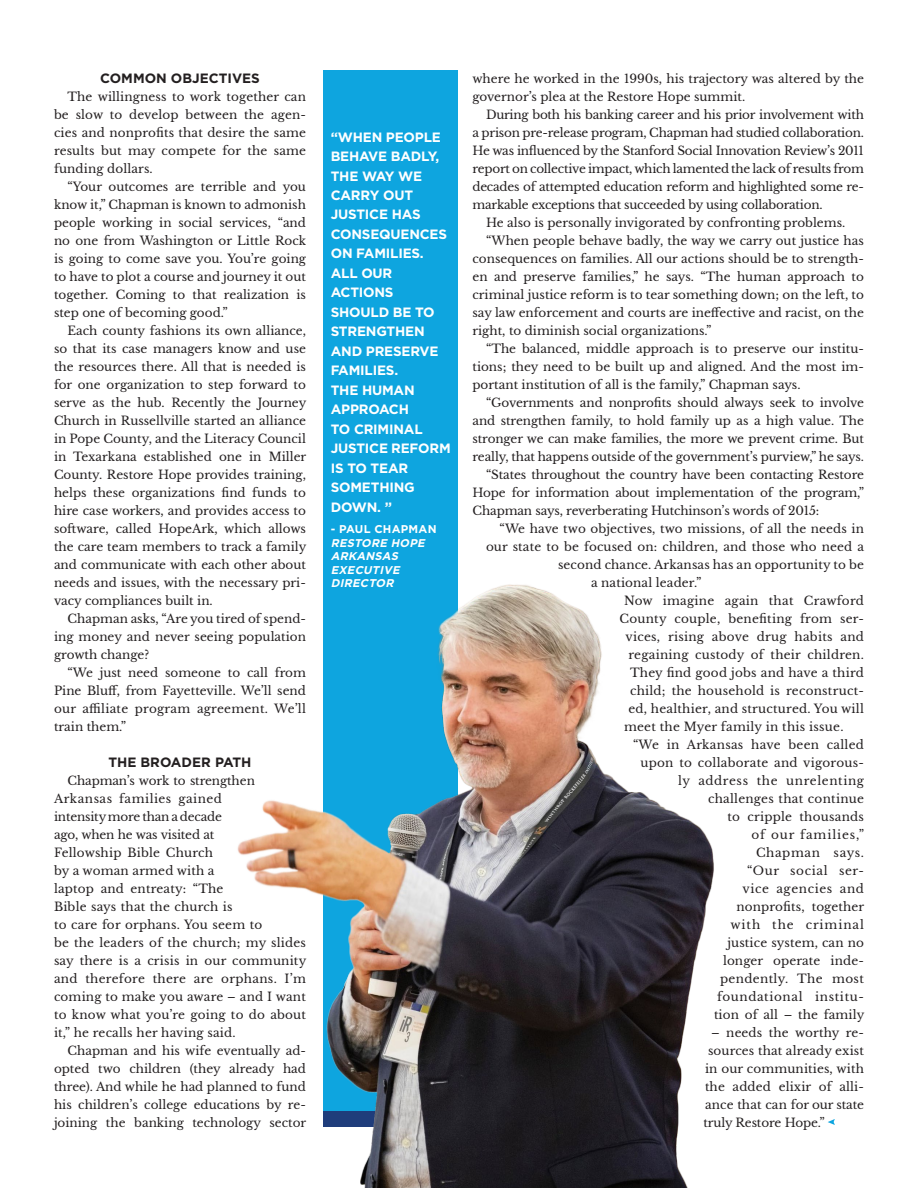
<style>
.page{position:relative;width:918px;height:1188px;background:#fff}
.page>*{position:absolute;margin:0;border:0;box-sizing:border-box;transform-origin:0 0}
.t1{font:700 13.5px/19.5px "Gotham";letter-spacing:-.015em;color:#fff}
.t2{font:700 13.5px "Gotham";color:#231f20}
.t3{font:12px/18px "Libre Baskerville";color:#231f20;text-align:justify}
.t4{font:12px "Libre Baskerville";letter-spacing:.02em;color:#231f20}
.t5{font:12px "Libre Baskerville";letter-spacing:-.02em;color:#231f20}
.t6{font:12px "Libre Baskerville";letter-spacing:.05em;color:#231f20}
.t7{font:12px "Libre Baskerville";letter-spacing:.075em;color:#231f20}
.t8{font:12px "Libre Baskerville";letter-spacing:.03em;color:#231f20}
.t9{font:italic 700 11.25px/13.5px "Gotham";color:#fff}
.t10{font:700 11.25px "Gotham";letter-spacing:.02em;color:#fff}
</style>
<div class="page">
<svg style="left:828px;top:1119px;width:7px;height:6px"></svg>
<div style="left:323px;top:70px;width:134px;height:1049px;background:#0ea5df"></div>
<img style="left:237px;top:576px;width:477px;height:612px">
<p class="t2" style="left:100px;top:70px;width:161px">COMMON OBJECTIVES</p>
<p class="t3" style="left:54px;top:87px;width:254px;text-indent:14px">The willingness to work together can be slow to develop between the agen&shy;cies and nonprofits that desire the same results but may compete for the same funding dollars.</p>
<p class="t3" style="left:54px;top:177px;width:254px;text-indent:14px">“Your outcomes are terrible and you know it,” Chapman is known to admonish people working in social services, “and no one from Washington or Little Rock is going to come save you. You’re going to have to plot a course and journey it out together. Coming to that realization is step one of becoming good.”</p>
<p class="t3" style="left:54px;top:321px;width:254px;text-indent:14px">Each county fashions its own alliance, so that its case managers know and use the resources there. All that is needed is for one organization to step forward to serve as the hub. Recently the Journey Church in Russellville started an alliance in Pope County, and the Literacy Council in Texarkana established one in Miller County. Restore Hope provides training, helps these organizations find funds to hire case workers, and provides access to software, called HopeArk, which allows the care team members to track a family and communicate with each other about needs and issues, with the necessary pri&shy;vacy compliances built in.</p>
<p class="t3" style="left:54px;top:609px;width:254px;text-indent:14px">Chapman asks, “Are you tired of spend&shy;ing money and never seeing population growth change?</p>
<p class="t3" style="left:54px;top:663px;width:254px;text-indent:14px">“We just need someone to call from Pine Bluff, from Fayetteville. We’ll send our affiliate program agreement. We’ll train them.”</p>
<p class="t2" style="left:108px;top:754px;width:145px">THE BROADER PATH</p>
<p class="t3" style="left:54px;top:771px;width:254px;text-align:left;text-indent:14px">Chapman’s work to strengthen<br>Arkansas families gained<br>intensity more than a decade<br>ago, when he was visited at<br>Fellowship Bible Church<br>by a woman armed with a<br>laptop and entreaty: “The<br>Bible says that the church is<br>to care for orphans. You seem to<br>be the leaders of the church; my slides say there is a crisis in our community and therefore there are orphans. I’m coming to make you aware – and I want to know what you’re going to do about it,” he recalls her having said.</p>
<p class="t3" style="left:54px;top:1041px;width:254px;text-indent:14px">Chapman and his wife eventually ad&shy;opted two children (they already had three). And while he had planned to fund his children’s college educations by re&shy;joining the banking technology sector</p>
<p class="t1" style="left:331px;top:127px;width:122px">“WHEN PEOPLE<br>BEHAVE BADLY,<br>THE WAY WE<br>CARRY OUT<br>JUSTICE HAS<br>CONSEQUENCES<br>ON FAMILIES.<br>ALL OUR<br>ACTIONS<br>SHOULD BE TO<br>STRENGTHEN<br>AND PRESERVE<br>FAMILIES.<br>THE HUMAN<br>APPROACH<br>TO CRIMINAL<br>JUSTICE REFORM<br>IS TO TEAR<br>SOMETHING<br>DOWN. ”</p>
<p class="t10" style="left:331px;top:523px;width:107px">- PAUL CHAPMAN</p>
<p class="t9" style="left:331px;top:536px;width:98px">RESTORE HOPE<br>ARKANSAS<br>EXECUTIVE<br>DIRECTOR</p>
<p class="t3" style="left:472px;top:69px;width:393px">where he worked in the 1990s, his trajectory was altered by the governor’s plea at the Restore Hope summit.</p>
<p class="t5" style="left:486px;top:107px;width:380px">During both his banking career and his prior involvement with</p>
<p class="t5" style="left:472px;top:125px;width:393px">a prison pre-release program, Chapman had studied collaboration.</p>
<p class="t5" style="left:472px;top:143px;width:393px">He was influenced by the Stanford Social Innovation Review’s 2011</p>
<p class="t5" style="left:472px;top:161px;width:393px">report on collective impact, which lamented the lack of results from</p>
<p class="t5" style="left:472px;top:179px;width:393px">decades of attempted education reform and highlighted some re-</p>
<p class="t5" style="left:472px;top:197px;width:352px">markable exceptions that succeeded by using collaboration.</p>
<p class="t3" style="left:486px;top:213px;width:361px">He also is personally invigorated by confronting problems.</p>
<p class="t3" style="left:486px;top:231px;width:380px">“When people behave badly, the way we carry out justice has</p>
<p class="t3" style="left:472px;top:249px;width:393px">consequences on families. All our actions should be to strength-</p>
<p class="t3" style="left:472px;top:267px;width:393px">en and preserve families,” he says. “The human approach to</p>
<p class="t3" style="left:472px;top:285px;width:393px">criminal justice reform is to tear something down; on the left, to</p>
<p class="t3" style="left:472px;top:303px;width:393px">say law enforcement and courts are ineffective and racist, on the</p>
<p class="t3" style="left:472px;top:321px;width:241px">right, to diminish social organizations.”</p>
<p class="t3" style="left:486px;top:339px;width:380px">“The balanced, middle approach is to preserve our institu-</p>
<p class="t3" style="left:472px;top:357px;width:393px">tions; they need to be built up and aligned. And the most im-</p>
<p class="t3" style="left:472px;top:375px;width:330px">portant institution of all is the family,” Chapman says.</p>
<p class="t3" style="left:486px;top:393px;width:380px">“Governments and nonprofits should always seek to involve</p>
<p class="t3" style="left:472px;top:411px;width:393px">and strengthen family, to hold family up as a high value. The</p>
<p class="t3" style="left:472px;top:429px;width:393px">stronger we can make families, the more we prevent crime. But</p>
<p class="t3" style="left:472px;top:447px;width:393px">really, that happens outside of the government’s purview,” he says.</p>
<p class="t3" style="left:486px;top:465px;width:380px">“States throughout the country have been contacting Restore</p>
<p class="t3" style="left:472px;top:483px;width:393px">Hope for information about implementation of the program,”</p>
<p class="t3" style="left:472px;top:501px;width:348px">Chapman says, reverberating Hutchinson’s words of 2015:</p>
<p class="t3" style="left:500px;top:519px;width:366px">“We have two objectives, two missions, of all the needs in</p>
<p class="t3" style="left:486px;top:537px;width:380px">our state to be focused on: children, and those who need a</p>
<p class="t3" style="left:558px;top:555px;width:308px">second chance. Arkansas has an opportunity to be</p>
<p class="t3" style="left:591px;top:573px;width:112px">a national leader.”</p>
<p class="t4" style="left:624px;top:593px;width:241px">Now imagine again that Crawford</p>
<p class="t4" style="left:620px;top:611px;width:246px">County couple, benefiting from ser-</p>
<p class="t4" style="left:626px;top:629px;width:240px">vices, rising above drug habits and</p>
<p class="t4" style="left:628px;top:647px;width:237px">regaining custody of their children.</p>
<p class="t4" style="left:630px;top:665px;width:236px">They find good jobs and have a third</p>
<p class="t4" style="left:630px;top:683px;width:236px">child; the household is reconstruct-</p>
<p class="t4" style="left:628px;top:701px;width:237px">ed, healthier, and structured. You will</p>
<p class="t4" style="left:624px;top:719px;width:221px">meet the Myer family in this issue.</p>
<p class="t4" style="left:633px;top:737px;width:233px">“We in Arkansas have been called</p>
<p class="t4" style="left:640px;top:755px;width:225px">upon to collaborate and vigorous-</p>
<p class="t6" style="left:678px;top:773px;width:188px">ly address the unrelenting</p>
<p class="t4" style="left:708px;top:791px;width:158px">challenges that continue</p>
<p class="t4" style="left:728px;top:809px;width:138px">to cripple thousands</p>
<p class="t7" style="left:752px;top:827px;width:114px">of our families,”</p>
<p class="t6" style="left:756px;top:845px;width:109px">Chapman says.</p>
<p class="t6" style="left:747px;top:863px;width:118px">“Our social ser-</p>
<p class="t6" style="left:742px;top:881px;width:123px">vice agencies and</p>
<p class="t3" style="left:736px;top:897px;width:129px">nonprofits, together</p>
<p class="t7" style="left:730px;top:917px;width:135px">with the criminal</p>
<p class="t3" style="left:728px;top:933px;width:138px">justice system, can no</p>
<p class="t3" style="left:723px;top:951px;width:143px">longer operate inde-</p>
<p class="t8" style="left:720px;top:971px;width:145px">pendently. The most</p>
<p class="t6" style="left:717px;top:989px;width:148px">foundational institu-</p>
<p class="t3" style="left:714px;top:1005px;width:152px">tion of all – the family</p>
<p class="t3" style="left:711px;top:1023px;width:155px">– needs the worthy re-</p>
<p class="t3" style="left:708px;top:1041px;width:157px">sources that already exist</p>
<p class="t3" style="left:705px;top:1059px;width:161px">in our communities, with</p>
<p class="t3" style="left:705px;top:1077px;width:160px">the added elixir of alli-</p>
<p class="t3" style="left:705px;top:1095px;width:161px">ance that can for our state</p>
<p class="t3" style="left:704px;top:1113px;width:123px">truly Restore Hope.”</p>
</div>
